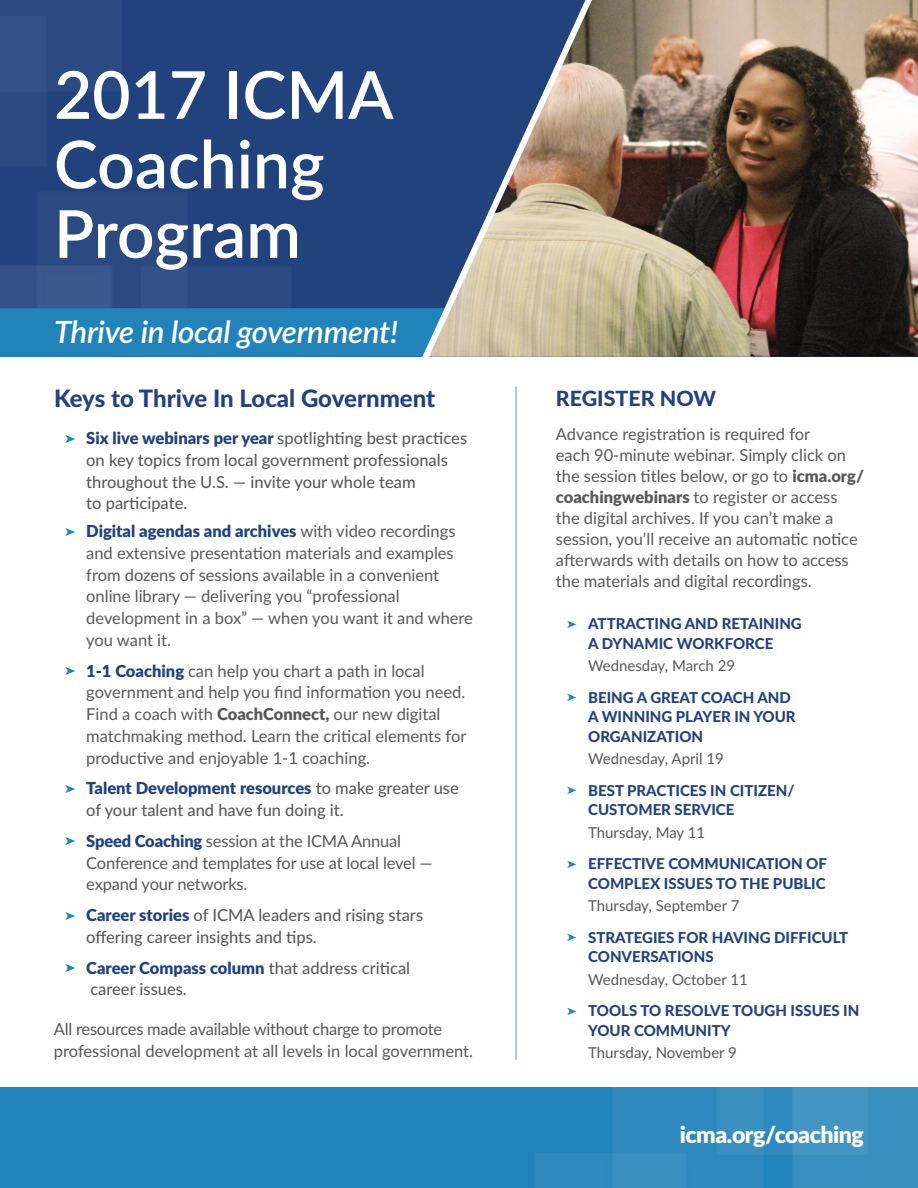
<style>
.page{position:relative;width:918px;height:1188px;background:#fff}
.page>*{position:absolute;margin:0;border:0;box-sizing:border-box;transform-origin:0 0}
.t1{font:600 66px/69.4px "Lato";color:#fff}
.t2{font:italic 600 30.6px "Lato";letter-spacing:-.01em;color:#fff}
.t3{font:800 24px "Lato";color:#22427d}
.t{font:900 23.1px "Lato";letter-spacing:-.02em;color:#fff}
.t4{font:800 21px "Lato";color:#22427d}
.t5{font:16.5px/21.8px "Lato";color:#57585a}
.t6{font:500 16.5px/21.8px "Lato";color:#57585a}
.t7{font:800 15px/19.5px "Lato";color:#22427d}
.Event-time{font:15px "Lato";color:#57585a}
.s1{font-weight:900}
.s2{color:#2282ba}
.s3{font-weight:900;color:#22427d}
</style>
<div class="page">
<div style="left:0;top:1087px;width:918px;height:101px;background:#2282ba"></div>
<img style="left:535px;top:1087px;width:383px;height:101px">
<img style="left:0;top:0;width:415px;height:308px">
<img style="left:603px;top:0;width:315px;height:357px">
<hr style="left:515px;top:386px;width:2px;height:674px;background:#6d9ecb">
<div style="left:0;top:308px;width:415px;height:49px;background:#2282ba"></div>
<svg style="left:415px;top:0;width:188px;height:357px;background:#79818f"></svg>
<p class="t1" style="left:54px;top:57px;width:341px">2017 ICMA<br>Coaching<br>Program</p>
<p class="t2" style="left:54px;top:309px;width:346px">Thrive in local government!</p>
<p class="t3" style="left:54px;top:380px;width:383px">Keys to Thrive In Local Government</p>
<p class="t4" style="left:556px;top:382px;width:162px">REGISTER NOW</p>
<p class="t5" style="left:556px;top:423px;width:310px;line-height:21px">Advance registration is required for<br>each 90-minute webinar. Simply click on the session titles below, or go to <span class="s1">icma.org/ coachingwebinars</span> to register or access the digital archives. If you can’t make a session, you’ll receive an automatic notice afterwards with details on how to access the materials and digital recordings.</p>
<p class="t7" style="left:567px;top:613px;width:236px;text-align:center"><span class="s2">➤</span> ATTRACTING AND RETAINING<br>A DYNAMIC WORKFORCE</p>
<p class="Event-time" style="left:588px;top:655px;width:148px">Wednesday, March 29</p>
<p class="t7" style="left:588px;top:687px;width:209px;text-indent:-21px"><span class="s2">➤</span> BEING A GREAT COACH AND<br>A WINNING PLAYER IN YOUR<br>ORGANIZATION</p>
<p class="Event-time" style="left:588px;top:748px;width:137px">Wednesday, April 19</p>
<p class="t7" style="left:588px;top:780px;width:208px;text-indent:-21px"><span class="s2">➤</span> BEST PRACTICES IN CITIZEN/<br>CUSTOMER SERVICE</p>
<p class="Event-time" style="left:588px;top:822px;width:119px">Thursday, May 11</p>
<p class="t7" style="left:567px;top:853px;width:261px;text-align:right"><span class="s2">➤</span> EFFECTIVE COMMUNICATION OF<br>COMPLEX ISSUES TO THE PUBLIC</p>
<p class="Event-time" style="left:588px;top:895px;width:153px">Thursday, September 7</p>
<p class="t7" style="left:588px;top:927px;width:262px;text-indent:-21px"><span class="s2">➤</span> STRATEGIES FOR HAVING DIFFICULT<br>CONVERSATIONS</p>
<p class="Event-time" style="left:588px;top:969px;width:161px">Wednesday, October 11</p>
<p class="t7" style="left:588px;top:1000px;width:273px;text-indent:-21px"><span class="s2">➤</span> TOOLS TO RESOLVE TOUGH ISSUES IN<br>YOUR COMMUNITY</p>
<p class="Event-time" style="left:588px;top:1042px;width:150px">Thursday, November 9</p>
<p class="t6" style="left:86px;top:427px;width:382px;text-indent:-21px"><span class="s2">➤</span> <span class="s3">Six live webinars per year</span> spotlighting best practices on key topics from local government professionals throughout the U.S. — invite your whole team<br>to participate.</p>
<p class="t5" style="left:86px;top:520px;width:388px;text-indent:-21px"><span class="s2">➤</span> <span class="s3">Digital agendas and archives</span> with video recordings and extensive presentation materials and examples from dozens of sessions available in a convenient online library — delivering you “professional development in a box” — when you want it and where you want it.</p>
<p class="t5" style="left:86px;top:659px;width:382px;text-indent:-21px"><span class="s2">➤</span> <span class="s3">1-1 Coaching</span> can help you chart a path in local government and help you find information you need.<br>Find a coach with <span class="s1">CoachConnect,</span> our new digital matchmaking method. Learn the critical elements for productive and enjoyable 1-1 coaching.</p>
<p class="t6" style="left:86px;top:777px;width:374px;text-indent:-21px"><span class="s2">➤</span> <span class="s3">Talent Development resources</span> to make greater use of your talent and have fun doing it.</p>
<p class="t5" style="left:86px;top:829px;width:348px;text-indent:-21px"><span class="s2">➤</span> <span class="s3">Speed Coaching</span> session at the ICMA Annual<br>Conference and templates for use at local level — expand your networks.</p>
<p class="t6" style="left:86px;top:904px;width:338px;text-indent:-21px"><span class="s2">➤</span> <span class="s3">Career stories</span> of ICMA leaders and rising stars offering career insights and tips.</p>
<p class="t6" style="left:90px;top:956px;width:321px;text-indent:-25px"><span class="s2">➤</span> <span class="s3">Career Compass column</span> that address critical career issues.</p>
<p class="t5" style="left:54px;top:1018px;width:421px">All resources made available without charge to promote professional development at all levels in local government.</p>
<p class="t" style="left:680px;top:1117px;width:186px">icma.org/coaching</p>
</div>
